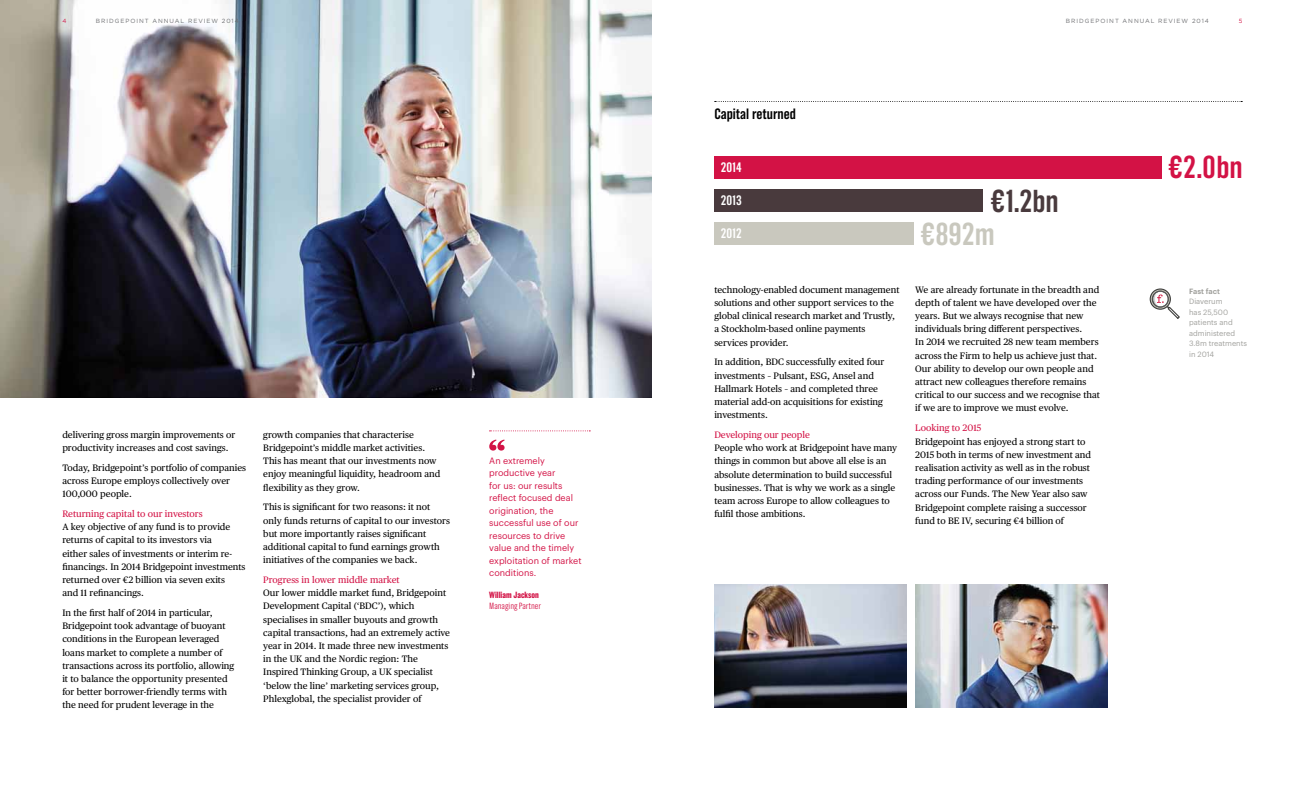
<style>
.page{position:relative;width:1304px;height:794px;background:#fff}
.page>*{position:absolute;margin:0;border:0;box-sizing:border-box;transform-origin:0 0}
.t1{font:600 31.7px "Grotzec Head Condensed";color:#d31245}
.t2{font:600 31.7px "Grotzec Head Condensed";color:#493a3d}
.t3{font:600 31.7px "Grotzec Head Condensed";color:#c9c8be}
.t4{font:600 15px "Grotzec Head Condensed";letter-spacing:-.005em;color:#000}
.t5{font:600 13.7px "Grotzec Head Condensed";letter-spacing:-.005em;color:#fff}
.t6{font:9.3px/13.2px "Publico Text";color:#000}
.t7{font:9.3px "Publico Text";color:#d31245}
.t8{font:9px/12.5px "Graphik";color:#d31245}
.t9{font:300 9px "Grotzec Head Condensed";color:#d31245}
.t10{font:700 9px "Grotzec Head Condensed";color:#d31245}
.t11{font:7.5px/10.5px "Graphik";color:#a1a19d}
.t12{font:600 7.5px "Graphik";color:#a1a19d}
.t13{font:6px "Gotham";letter-spacing:.16em;color:#6d6e71}
.t14{font:6px "Gotham";color:#d31245}
</style>
<div class="page">
<img style="left:0;top:0;width:652px;height:397px">
<svg style="left:490px;top:430px;width:100px;height:1px"></svg>
<svg style="left:489px;top:439px;width:16px;height:11px"></svg>
<img style="left:714px;top:584px;width:193px;height:123px">
<img style="left:915px;top:584px;width:193px;height:123px">
<svg style="left:715px;top:101px;width:527px;height:1px"></svg>
<div style="left:714px;top:156px;width:448px;height:22px;background:#d31245"></div>
<div style="left:714px;top:189px;width:269px;height:23px;background:#493a3d"></div>
<div style="left:714px;top:223px;width:200px;height:22px;background:#c9c8be"></div>
<svg style="left:1150px;top:288px;width:30px;height:31px"></svg>
<p class="t14" style="left:62px;top:17px;width:6px">4</p>
<p class="t13" style="left:96px;top:17px;width:144px">BRIDGEPOINT ANNUAL R EVIEW 2014</p>
<p class="t6" style="left:62px;top:427px;width:175px">delivering gross margin improvements or productivity increases and cost savings.</p>
<p class="t6" style="left:62px;top:460px;width:185px">Today, Bridgepoint’s portfolio of companies across Europe employs collectively over<br>100,000 people.</p>
<p class="t7" style="left:62px;top:507px;width:142px">Returning capital to our investors</p>
<p class="t6" style="left:62px;top:520px;width:185px">A key objective of any fund is to provide returns of capital to its investors via<br>either sales of investments or interim re&shy;financings. In 2014 Bridgepoint investments returned over €2 billion via seven exits<br>and 11 refinancings.</p>
<p class="t6" style="left:62px;top:605px;width:173px">In the first half of 2014 in particular, Bridgepoint took advantage of buoyant conditions in the European leveraged loans market to complete a number of transactions across its portfolio, allowing it to balance the opportunity presented for better borrower-friendly terms with the need for prudent leverage in the</p>
<p class="t6" style="left:263px;top:427px;width:179px">growth companies that characterise Bridgepoint’s middle market activities.<br>This has meant that our investments now enjoy meaningful liquidity, headroom and flexibility as they grow.</p>
<p class="t6" style="left:263px;top:500px;width:188px">This is significant for two reasons: it not only funds returns of capital to our investors but more importantly raises significant additional capital to fund earnings growth initiatives of the companies we back.</p>
<p class="t7" style="left:263px;top:573px;width:138px">Progress in lower middle market</p>
<p class="t6" style="left:263px;top:586px;width:188px">Our lower middle market fund, Bridgepoint Development Capital (‘BDC’), which specialises in smaller buyouts and growth capital transactions, had an extremely active year in 2014. It made three new investments in the UK and the Nordic region: The Inspired Thinking Group, a UK specialist ‘below the line’ marketing services group, Phlexglobal, the specialist provider of</p>
<p class="t8" style="left:489px;top:453px;width:94px">An extremely productive year<br>for us: our results reflect focused deal origination, the successful use of our resources to drive value and the timely exploitation of market conditions.</p>
<p class="t10" style="left:489px;top:590px;width:51px">William Jackson</p>
<p class="t9" style="left:489px;top:601px;width:53px">Managing Partner</p>
<h2 class="t4" style="left:714px;top:105px;width:83px">Capital returned</h2>
<p class="t13" style="left:1066px;top:17px;width:144px">BRIDGEPOINT ANNUAL R EVIEW 2014</p>
<p class="t14" style="left:1239px;top:17px;width:5px">5</p>
<h3 class="t5" style="left:721px;top:159px;width:22px">2014</h3>
<h1 class="t1" style="left:1168px;top:149px;width:76px">€2.0bn</h1>
<h3 class="t5" style="left:721px;top:192px;width:23px">2013</h3>
<h1 class="t2" style="left:990px;top:182px;width:70px">€1.2bn</h1>
<h3 class="t5" style="left:721px;top:226px;width:22px">2012</h3>
<h1 class="t3" style="left:920px;top:216px;width:76px">€892m</h1>
<p class="t6" style="left:714px;top:282px;width:187px">technology-enabled document management solutions and other support services to the global clinical research market and Trustly, a Stockholm-based online payments services provider.</p>
<p class="t6" style="left:714px;top:355px;width:172px">In addition, BDC successfully exited four investments – Pulsant, ESG, Ansel and Hallmark Hotels – and completed three material add-on acquisitions for existing investments.</p>
<p class="t7" style="left:714px;top:428px;width:97px">Developing our people</p>
<p class="t6" style="left:714px;top:441px;width:184px">People who work at Bridgepoint have many things in common but above all else is an absolute determination to build successful businesses. That is why we work as a single team across Europe to allow colleagues to fulfil those ambitions.</p>
<p class="t6" style="left:915px;top:282px;width:186px">We are already fortunate in the breadth and depth of talent we have developed over the years. But we always recognise that new individuals bring different perspectives.<br>In 2014 we recruited 28 new team members across the Firm to help us achieve just that.<br>Our ability to develop our own people and attract new colleagues therefore remains critical to our success and we recognise that if we are to improve we must evolve.</p>
<p class="t7" style="left:915px;top:421px;width:68px">Looking to 2015</p>
<p class="t6" style="left:915px;top:434px;width:177px">Bridgepoint has enjoyed a strong start to 2015 both in terms of new investment and realisation activity as well as in the robust trading performance of our investments across our Funds. The New Year also saw Bridgepoint complete raising a successor fund to BE IV, securing €4 billion of</p>
<p class="t12" style="left:1189px;top:285px;width:32px">Fast fact</p>
<p class="t11" style="left:1189px;top:296px;width:59px">Diaverum<br>has 25,500 patients and administered<br>3.8m treatments in 2014</p>
</div>
